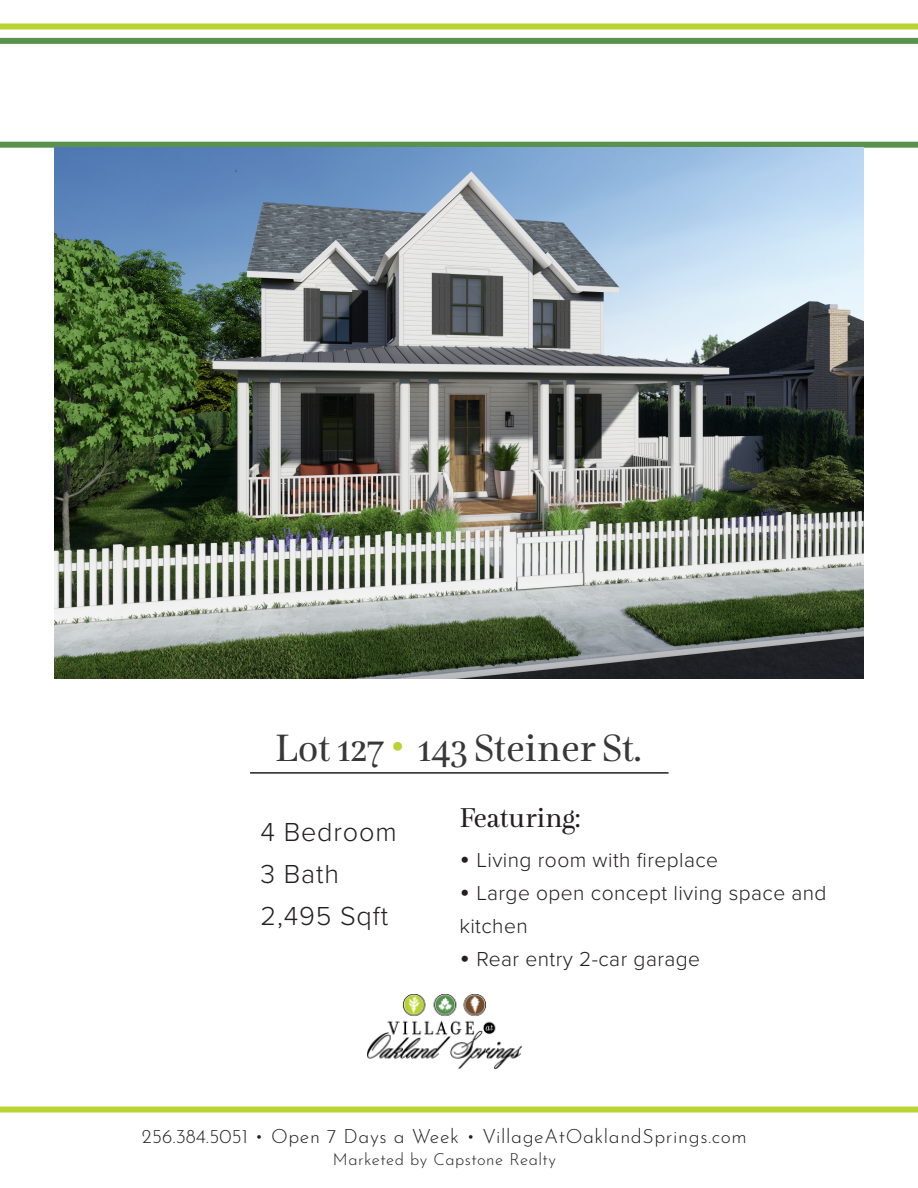
<style>
.page{position:relative;width:918px;height:1188px;background:#fff}
.page>*{position:absolute;margin:0;border:0;box-sizing:border-box;transform-origin:0 0}
.t1{font:42px "Lavigne Display";color:#383839}
.t2{font:30px "Lavigne Display";color:#231f20}
.t3{font:300 27px "Proxima Nova";letter-spacing:.03em;color:#231f20}
.t4{font:300 21px/33px "Proxima Nova";letter-spacing:.02em;color:#231f20}
.t5{font:300 19.5px "Josefin Sans";letter-spacing:.03em;color:#231f20}
.t6{font:300 16.5px "Josefin Sans";letter-spacing:.03em;color:#231f20}
.s1{font-family:"Raleway";font-weight:700;color:#b9d432}
.s2{font-size:30px}
</style>
<div class="page">
<svg style="left:0;top:38px;width:918px;height:110px"></svg>
<div style="left:0;top:23px;width:918px;height:6px;background:#b9d432"></div>
<hr style="left:250px;top:772px;width:419px;height:2px;background:#231f20">
<div style="left:0;top:1107px;width:918px;height:6px;background:#b9d432"></div>
<img style="left:367px;top:994px;width:155px;height:75px">
<img style="left:54px;top:148px;width:810px;height:530px">
<p class="t1" style="left:275px;top:725px;width:368px">Lot 127 <span class="s1">•</span> 143 Steiner St.</p>
<p class="t3" style="left:261px;top:812px;width:138px">4 Bedroom</p>
<p class="t3" style="left:261px;top:854px;width:80px">3 Bath</p>
<p class="t3" style="left:261px;top:896px;width:129px">2,495 Sqft</p>
<p class="t2" style="left:459px;top:802px;width:122px">Featuring:</p>
<p class="t4" style="left:459px;top:843px;width:260px"><span class="s2">•</span> Living room with fireplace</p>
<p class="t4" style="left:459px;top:876px;width:369px"><span class="s2">•</span> Large open concept living space and kitchen</p>
<p class="t4" style="left:459px;top:942px;width:242px"><span class="s2">•</span> Rear entry 2-car garage</p>
<p class="t5" style="left:142px;top:1121px;width:606px">256.384.5051 • Open 7 Days a Week • VillageAtOaklandSprings.com</p>
<p class="t6" style="left:333px;top:1147px;width:224px">Marketed by Capstone Realty</p>
</div>
